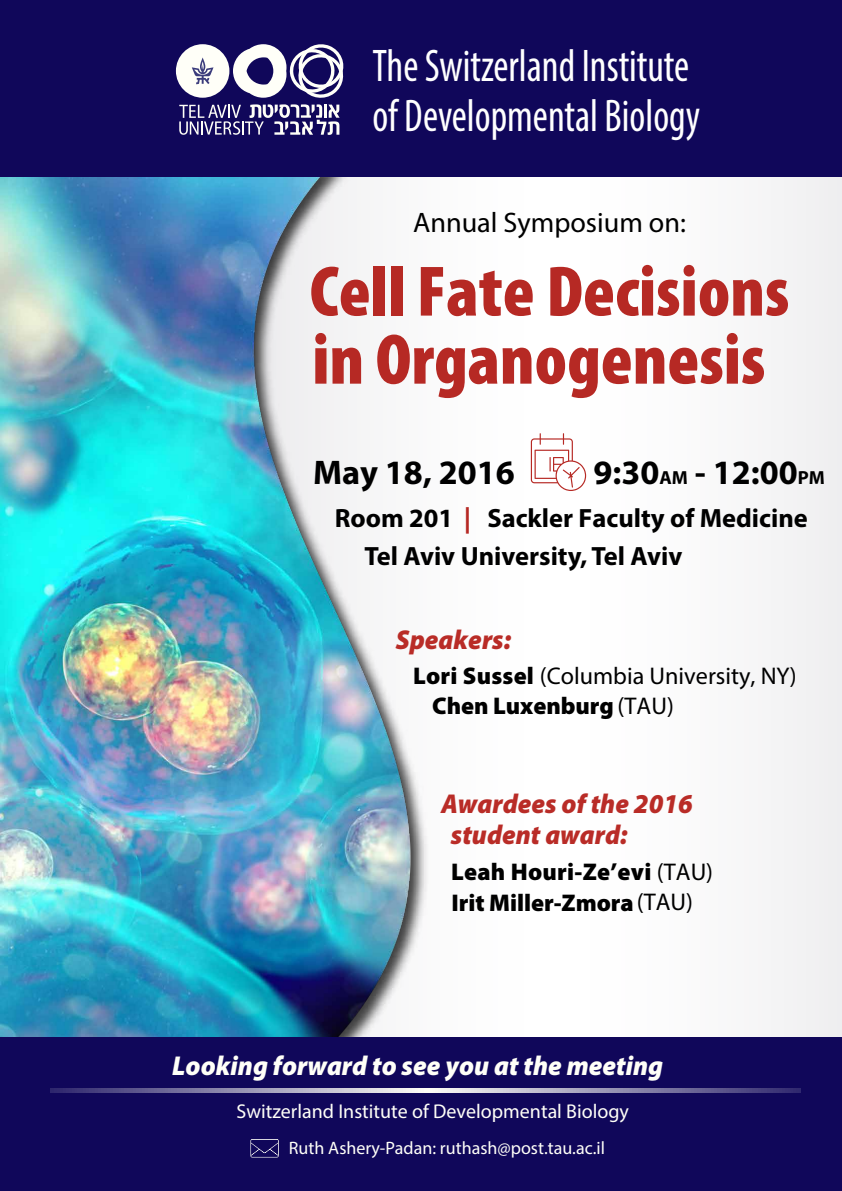
<style>
.page{position:relative;width:842px;height:1191px;background:#fff}
.page>*{position:absolute;margin:0;border:0;box-sizing:border-box;transform-origin:0 0}
.t1{font:900 condensed 72px/68px "Myriad Pro";color:#b62924}
.t2{font:condensed 46px/49.7px "Myriad Pro";color:#fff;scale:.9 1}
.t3{font:700 34.2px "Myriad Pro";color:#000}
.t4{font:28.3px "Myriad Pro";color:#000}
.t5{font:italic 900 27.3px/31.5px "Myriad Pro";color:#b92c27;scale:.96 1}
.t6{font:italic 900 27.3px "Myriad Pro";color:#fffff8;scale:.96 1}
.t7{font:700 26.5px/38px "Myriad Pro";color:#000}
.t8{font:24.2px/30px "Myriad Pro";color:#000}
.t9{font:900 24.2px/31px "Myriad Pro";letter-spacing:-.005em;color:#000}
.t10{font:20px "Myriad Pro";color:#fffff8}
.t11{font:18px "Myriad Pro";color:#fffff8}
.s1{color:#b62924}
.s2{font-size:19px}
.s3{font-weight:900}
.s4{font-weight:400}
</style>
<div class="page">
<img style="left:0;top:176px;width:492px;height:861px">
<div style="left:0;top:1037px;width:842px;height:154px;background:#10075a"></div>
<svg style="left:50px;top:1088px;width:751px;height:4px;background:#9591b2"></svg>
<hr style="left:51px;top:1089px;width:749px;height:2px;background:#fffff8">
<div style="left:0;top:0;width:842px;height:176px;background:#10075a"></div>
<svg style="left:179px;top:44px;width:165px;height:91px"></svg>
<svg style="left:250px;top:1139px;width:29px;height:18px"></svg>
<svg style="left:531px;top:433px;width:55px;height:58px"></svg>
<h2 class="t2" style="left:372px;top:41px;width:366px">The Switzerland Institute of Developmental Biology</h2>
<p class="t4" style="left:413px;top:205px;width:274px">Annual Symposium on:</p>
<h1 class="t1" style="left:310px;top:258px;width:481px">Cell Fate Decisions in Organogenesis</h1>
<p class="t3" style="left:313px;top:450px;width:203px">May 18, 2016</p>
<p class="t7" style="left:364px;top:498px;width:445px;text-indent:-30px">Room 201 <span class="s1">|</span> Sackler Faculty of Medicine<br>Tel Aviv University, Tel Aviv</p>
<p class="t3" style="left:593px;top:450px;width:233px">9:30<span class="s2">AM</span> - 12:00<span class="s2">PM</span></p>
<p class="t5" style="left:396px;top:624px;width:122px">Speakers:</p>
<p class="t8" style="left:432px;top:661px;width:366px;text-indent:-19px"><span class="s3">Lori Sussel</span> (Columbia University, NY)<br><span class="s3">Chen Luxenburg</span> (TAU)</p>
<p class="t5" style="left:451px;top:788px;width:254px;text-indent:-10px">Awardees of the 2016 student award:</p>
<p class="t9" style="left:451px;top:856px;width:263px">Leah Houri-Ze’evi <span class="s4">(TAU)<br></span>Irit Miller-Zmora <span class="s4">(TAU)</span></p>
<p class="t6" style="left:172px;top:1050px;width:513px">Looking forward to see you at the meeting</p>
<p class="t10" style="left:236px;top:1099px;width:394px">Switzerland Institute of Developmental Biology</p>
<p class="t11" style="left:289px;top:1136px;width:317px">Ruth Ashery-Padan: ruthash@post.tau.ac.il</p>
</div>
